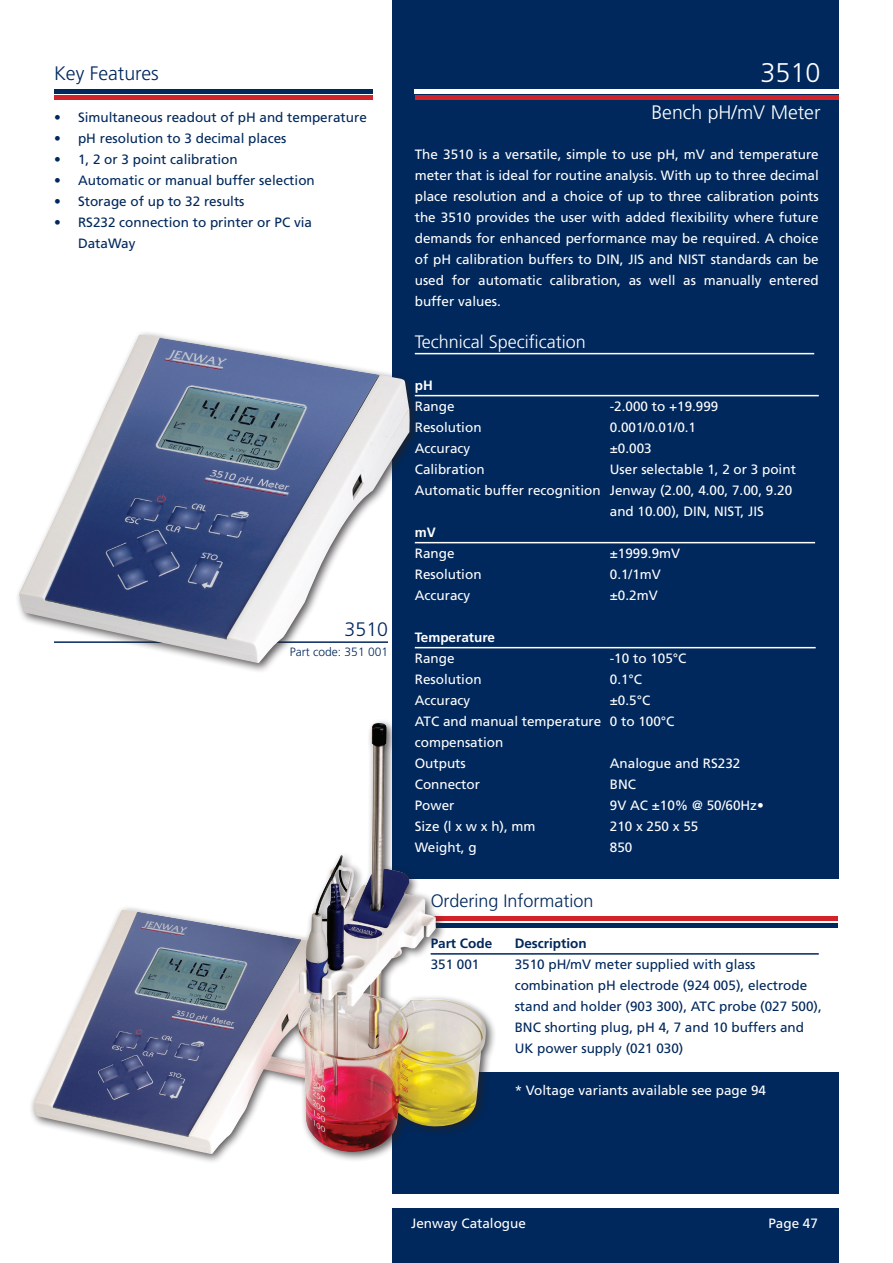
<style>
.page{position:relative;width:893px;height:1263px;background:#fff}
.page>*{position:absolute;margin:0;border:0;box-sizing:border-box;transform-origin:0 0}
.t1{font:300 27px "Frutiger";color:#fff}
.t2{font:300 19.5px "Frutiger";color:#00285c}
.t3{font:300 19.5px "Frutiger";color:#fff}
.t4{font:300 18px "Frutiger";color:#fff}
.t5{font:300 18px "Frutiger";color:#00285c}
.t6{font:13.5px/21px "Frutiger";color:#fff;text-align:justify}
.t7{font:13.5px/21px "Frutiger";color:#00285c}
.t8{font:700 13.5px "Frutiger";color:#00285c}
.t9{font:700 13.5px "Frutiger";color:#fff}
.t10{font:300 12px "Frutiger";color:#00285c}
</style>
<div class="page">
<div style="left:392px;top:1209px;width:447px;height:54px;background:#00285c"></div>
<div style="left:392px;top:0;width:447px;height:878px;background:#00285c"></div>
<hr style="left:415px;top:89px;width:424px;height:4px;background:#fff">
<hr style="left:415px;top:96px;width:424px;height:4px;background:#d1232a">
<hr style="left:415px;top:353px;width:399px;height:1px;background:#fff">
<hr style="left:415px;top:395px;width:404px;height:1px;background:#fff">
<hr style="left:415px;top:542px;width:400px;height:1px;background:#fff">
<hr style="left:415px;top:647px;width:401px;height:1px;background:#fff">
<hr style="left:54px;top:89px;width:319px;height:4px;background:#00285c">
<div style="left:54px;top:95px;width:319px;height:5px;background:#d1232a"></div>
<hr style="left:431px;top:916px;width:407px;height:4px;background:#d1232a">
<div style="left:431px;top:923px;width:407px;height:5px;background:#00285c"></div>
<div style="left:14px;top:329px;width:406px;height:344px;background:#231f20;opacity:.75"></div>
<img style="left:19px;top:335px;width:391px;height:328px">
<div style="left:392px;top:1073px;width:447px;height:121px;background:#00285c"></div>
<div style="left:28px;top:718px;width:468px;height:446px;background:#231f20;opacity:.75"></div>
<img style="left:34px;top:723px;width:452px;height:433px">
<hr style="left:431px;top:953px;width:388px;height:2px;background:#00285c">
<h2 class="t2" style="left:54px;top:62px;width:106px">Key Features</h2>
<p class="t7" style="left:54px;top:107px;width:314px">• Simultaneous readout of pH and temperature</p>
<p class="t7" style="left:54px;top:128px;width:234px">• pH resolution to 3 decimal places</p>
<p class="t7" style="left:54px;top:149px;width:185px">• 1, 2 or 3 point calibration</p>
<p class="t7" style="left:54px;top:170px;width:262px">• Automatic or manual buffer selection</p>
<p class="t7" style="left:54px;top:191px;width:192px">• Storage of up to 32 results</p>
<p class="t7" style="left:78px;top:212px;width:236px;text-indent:-24px">• RS232 connection to printer or PC via<br>DataWay</p>
<h2 class="t2" style="left:345px;top:618px;width:45px">3510</h2>
<p class="t10" style="left:290px;top:645px;width:100px">Part code: 351 001</p>
<h1 class="t1" style="left:760px;top:57px;width:62px">3510</h1>
<h2 class="t3" style="left:651px;top:101px;width:171px">Bench pH/mV Meter</h2>
<p class="t6" style="left:415px;top:143px;width:405px">The 3510 is a versatile, simple to use pH, mV and temperature meter that is ideal for routine analysis. With up to three decimal place resolution and a choice of up to three calibration points the 3510 provides the user with added flexibility where future demands for enhanced performance may be required. A choice of pH calibration buffers to DIN, JIS and NIST standards can be used for automatic calibration, as well as manually entered buffer values.</p>
<h3 class="t4" style="left:415px;top:331px;width:172px">Technical Specification</h3>
<p class="t9" style="left:415px;top:377px;width:19px">pH</p>
<p class="t6" style="left:415px;top:395px;width:41px">Range</p>
<p class="t6" style="left:610px;top:395px;width:110px">-2.000 to +19.999</p>
<p class="t6" style="left:415px;top:416px;width:68px">Resolution</p>
<p class="t6" style="left:610px;top:416px;width:88px">0.001/0.01/0.1</p>
<p class="t6" style="left:415px;top:437px;width:57px">Accuracy</p>
<p class="t6" style="left:610px;top:437px;width:43px">±0.003</p>
<p class="t6" style="left:415px;top:458px;width:71px">Calibration</p>
<p class="t6" style="left:610px;top:458px;width:188px">User selectable 1, 2 or 3 point</p>
<p class="t6" style="left:415px;top:479px;width:379px">Automatic buffer recognition Jenway (2.00, 4.00, 7.00, 9.20</p>
<p class="t6" style="left:610px;top:500px;width:156px">and 10.00), DIN, NIST, JIS</p>
<p class="t9" style="left:415px;top:524px;width:23px">mV</p>
<p class="t6" style="left:415px;top:542px;width:41px">Range</p>
<p class="t6" style="left:610px;top:542px;width:72px">±1999.9mV</p>
<p class="t6" style="left:415px;top:563px;width:68px">Resolution</p>
<p class="t6" style="left:610px;top:563px;width:53px">0.1/1mV</p>
<p class="t6" style="left:415px;top:584px;width:57px">Accuracy</p>
<p class="t6" style="left:610px;top:584px;width:49px">±0.2mV</p>
<p class="t9" style="left:415px;top:629px;width:82px">Temperature</p>
<p class="t6" style="left:415px;top:647px;width:41px">Range</p>
<p class="t6" style="left:610px;top:647px;width:78px">-10 to 105°C</p>
<p class="t6" style="left:415px;top:668px;width:68px">Resolution</p>
<p class="t6" style="left:610px;top:668px;width:34px">0.1°C</p>
<p class="t6" style="left:415px;top:689px;width:57px">Accuracy</p>
<p class="t6" style="left:415px;top:689px;width:261px;text-align:left;text-indent:195px">±0.5°C<br>ATC and manual temperature 0 to 100°C compensation<br>Outputs</p>
<p class="t6" style="left:610px;top:752px;width:132px">Analogue and RS232</p>
<p class="t6" style="left:415px;top:773px;width:67px">Connector</p>
<p class="t6" style="left:610px;top:773px;width:28px">BNC</p>
<p class="t6" style="left:415px;top:794px;width:41px">Power</p>
<p class="t6" style="left:610px;top:794px;width:155px">9V AC ±10% @ 50/60Hz•</p>
<p class="t6" style="left:415px;top:815px;width:122px">Size (l x w x h), mm</p>
<p class="t6" style="left:610px;top:815px;width:90px">210 x 250 x 55</p>
<p class="t6" style="left:415px;top:836px;width:63px">Weight, g</p>
<p class="t6" style="left:610px;top:836px;width:24px">850</p>
<h3 class="t5" style="left:431px;top:890px;width:164px">Ordering Information</h3>
<p class="t8" style="left:431px;top:935px;width:63px">Part Code</p>
<p class="t8" style="left:515px;top:935px;width:73px">Description</p>
<p class="t7" style="left:431px;top:953px;width:50px">351 001</p>
<p class="t7" style="left:515px;top:953px;width:309px">3510 pH/mV meter supplied with glass combination pH electrode (924 005), electrode stand and holder (903 300), ATC probe (027 500), BNC shorting plug, pH 4, 7 and 10 buffers and UK power supply (021 030)</p>
<p class="t6" style="left:515px;top:1079px;width:253px">* Voltage variants available see page 94</p>
<p class="t6" style="left:411px;top:1213px;width:116px">Jenway Catalogue</p>
<p class="t6" style="left:768px;top:1213px;width:51px">Page 47</p>
</div>
